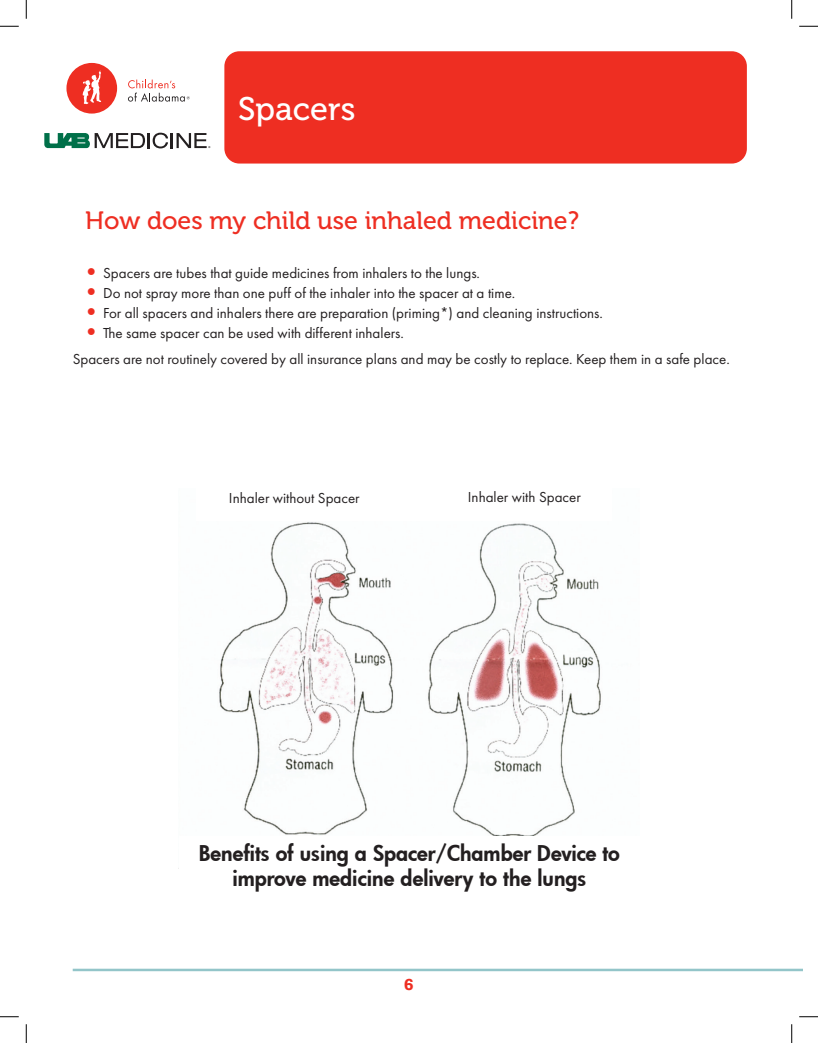
<style>
.page{position:relative;width:818px;height:1043px;background:#fff}
.page>*{position:absolute;margin:0;border:0;box-sizing:border-box;transform-origin:0 0}
.t1{font:32.5px "Museo 500";color:#fff}
.t2{font:25px "Museo 500";color:#ee2e22}
.t3{font:800 21.25px/25.5px "Futura";color:#231f20;text-align:center}
.t4{font:15px "Futura PT";color:#231f20}
.t5{font:700 15px "Rockwell";color:#ee2e22}
.s1{font-family:"Rockwell";font-size:27.5px;color:#ee2e22}
</style>
<div class="page">
<div style="left:224px;top:51px;width:522px;height:112px;background:#ee2e22;border-radius:15px"></div>
<img style="left:219px;top:522px;width:382px;height:314px">
<div style="left:66px;top:63px;width:51px;height:51px;background:#ee2e22;border-radius:50%"></div>
<svg style="left:82px;top:70px;width:19px;height:34px"></svg>
<svg style="left:128px;top:80px;width:62px;height:22px"></svg>
<svg style="left:44px;top:133px;width:166px;height:15px"></svg>
<hr style="left:73px;top:968px;width:729px;height:3px;background:#93c5c9">
<svg style="left:0;top:25px;width:19px;height:2px"></svg>
<svg style="left:799px;top:25px;width:19px;height:2px"></svg>
<svg style="left:0;top:1016px;width:19px;height:1px"></svg>
<svg style="left:799px;top:1016px;width:19px;height:1px"></svg>
<svg style="left:25px;top:0;width:2px;height:19px"></svg>
<svg style="left:25px;top:1024px;width:2px;height:18px"></svg>
<svg style="left:791px;top:0;width:1px;height:19px"></svg>
<svg style="left:791px;top:1024px;width:1px;height:18px"></svg>
<p class="t1" style="left:238px;top:91px;width:119px">Spacers</p>
<p class="t2" style="left:85px;top:207px;width:495px">How does my child use inhaled medicine?</p>
<p class="t4" style="left:86px;top:264px;width:395px"><span class="s1">•</span> Spacers are tubes that guide medicines from inhalers to the lungs.</p>
<p class="t4" style="left:86px;top:284px;width:430px"><span class="s1">•</span> Do not spray more than one puff of the inhaler into the spacer at a time.</p>
<p class="t4" style="left:86px;top:304px;width:518px"><span class="s1">•</span> For all spacers and inhalers there are preparation (priming*) and cleaning instructions.</p>
<p class="t4" style="left:86px;top:324px;width:319px"><span class="s1">•</span> The same spacer can be used with different inhalers.</p>
<p class="t4" style="left:73px;top:350px;width:658px">Spacers are not routinely covered by all insurance plans and may be costly to replace. Keep them in a safe place.</p>
<p class="t4" style="left:229px;top:489px;width:132px">Inhaler without Spacer</p>
<p class="t4" style="left:468px;top:488px;width:114px">Inhaler with Spacer</p>
<p class="t3" style="left:199px;top:839px;width:423px">Benefits of using a Spacer/Chamber Device to improve medicine delivery to the lungs</p>
<p class="t5" style="left:404px;top:974px;width:11px">6</p>
</div>
